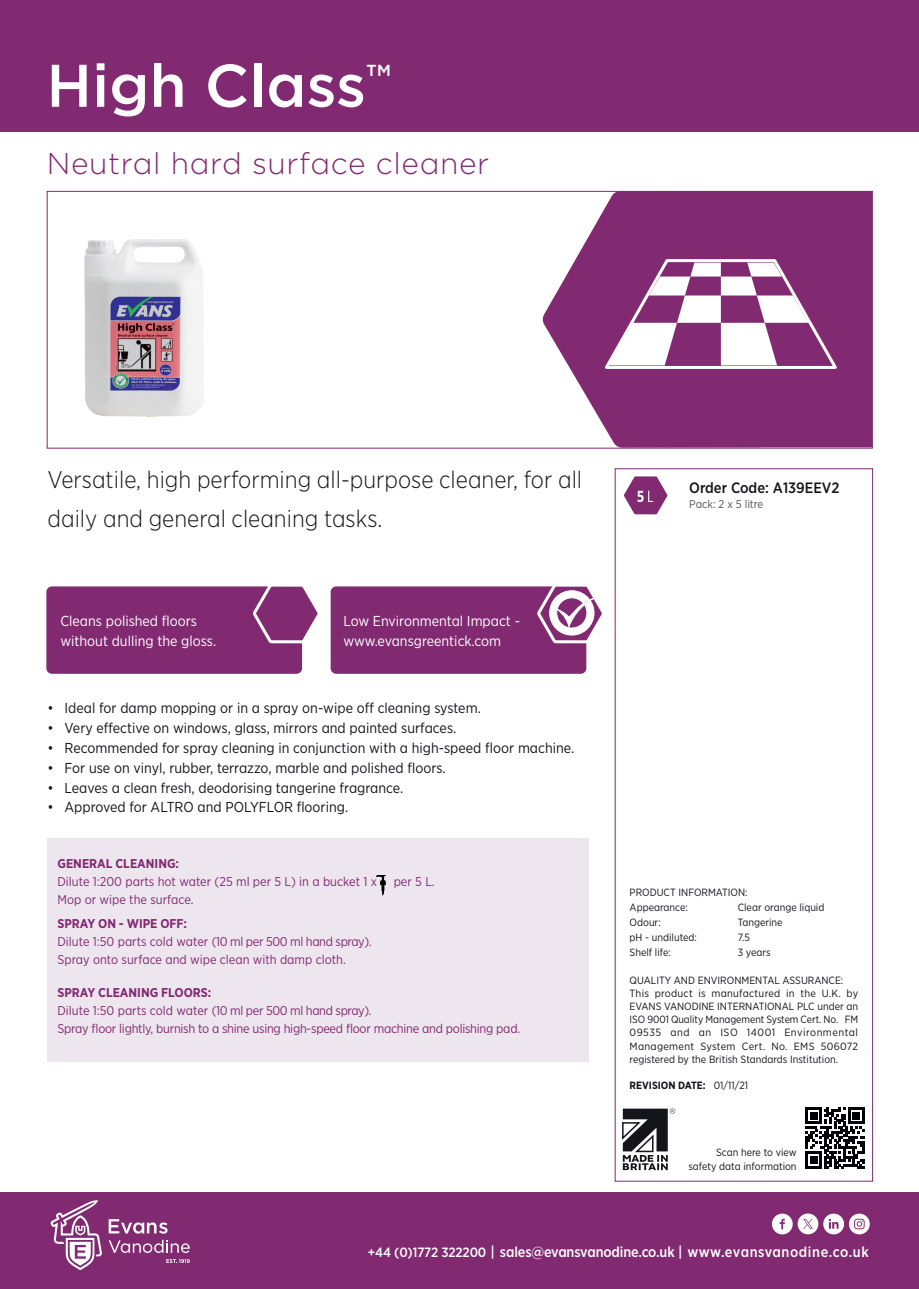
<style>
.page{position:relative;width:919px;height:1289px;background:#fff}
.page>*{position:absolute;margin:0;border:0;box-sizing:border-box;transform-origin:0 0}
.Product_Name{font:500 60px "Gotham";color:#fff}
.Product_Sub-title{font:300 30px "Gotham";letter-spacing:.02em;color:#822a71}
.Product_Description{font:300 24px/39.6px "Gotham Narrow";color:#13151b}
.t1{font:500 15px "Gotham Narrow";color:#13151b}
.t2{font:500 14.55px "Gotham Narrow";letter-spacing:-.01em;color:#fff}
.t3{font:14.4px "Gotham Narrow";color:#13151b}
.Box_Quote_Text{font:14.4px "Gotham Narrow";color:#fff}
.How_to_Use_Text{font:12.75px "Gotham Narrow";letter-spacing:-.015em;color:#822a71}
.How_to_Use_Text-2{font:700 12.75px "Gotham Narrow";color:#822a71}
.t4{font:11.25px "Gotham Narrow";color:#505256}
.Micro_Text{font:10.5px/13.2px "Gotham Narrow";color:#13151b;text-align:right}
.Micro_Text-2{font:700 10.5px "Gotham Narrow";color:#13151b}
.s1{font-weight:400}
.s2{font-size:13.5px}
</style>
<div class="page">
<svg style="left:542px;top:193px;width:328px;height:253px;fill:#822a71"></svg>
<div style="left:46px;top:586px;width:256px;height:87px;background:#822a71;border-radius:6px"></div>
<svg style="left:250px;top:586px;width:68px;height:59px"></svg>
<div style="left:330px;top:586px;width:256px;height:87px;background:#822a71;border-radius:6px"></div>
<div style="left:0;top:1191px;width:918px;height:97px;background:#822a71"></div>
<div style="left:0;top:0;width:918px;height:132px;background:#822a71"></div>
<svg style="left:51px;top:1200px;width:51px;height:70px"></svg>
<svg style="left:109px;top:1219px;width:58px;height:14px"></svg>
<svg style="left:109px;top:1239px;width:81px;height:13px"></svg>
<svg style="left:166px;top:1259px;width:24px;height:3px"></svg>
<div style="left:47px;top:191px;width:825px;height:257px;border:1px solid #822a71"></div>
<svg style="left:622px;top:1108px;width:53px;height:62px"></svg>
<svg style="left:771px;top:1213px;width:98px;height:21px"></svg>
<svg style="left:805px;top:1107px;width:59px;height:61px"></svg>
<div style="left:810px;top:1156px;width:7px;height:7px;background:#000208"></div>
<svg style="left:623px;top:476px;width:44px;height:38px"></svg>
<div style="left:48px;top:838px;width:540px;height:223px;background:#eee6ee"></div>
<img style="left:376px;top:875px;width:9px;height:20px">
<img style="left:84px;top:239px;width:120px;height:177px">
<svg style="left:534px;top:586px;width:68px;height:59px"></svg>
<svg style="left:601px;top:256px;width:239px;height:114px"></svg>
<p class="Product_Name" style="left:46px;top:46px;width:346px">High Class<sup>™</sup></p>
<p class="Product_Sub-title" style="left:47px;top:144px;width:444px">Neutral hard surface cleaner</p>
<p class="Product_Description" style="left:48px;top:459px;width:536px">Versatile, high performing all-purpose cleaner, for all daily and general cleaning tasks.</p>
<p class="Box_Quote_Text" style="left:60px;top:612px;width:138px">Cleans polished floors</p>
<p class="Box_Quote_Text" style="left:60px;top:632px;width:157px">without dulling the gloss.</p>
<p class="Box_Quote_Text" style="left:343px;top:612px;width:178px">Low Environmental Impact -</p>
<p class="Box_Quote_Text" style="left:343px;top:632px;width:159px">www.evansgreentick.com</p>
<p class="t3" style="left:48px;top:699px;width:435px">• Ideal for damp mopping or in a spray on-wipe off cleaning system.</p>
<p class="t3" style="left:48px;top:719px;width:410px">• Very effective on windows, glass, mirrors and painted surfaces.</p>
<p class="t3" style="left:48px;top:739px;width:528px">• Recommended for spray cleaning in conjunction with a high-speed floor machine.</p>
<p class="t3" style="left:48px;top:758px;width:399px">• For use on vinyl, rubber, terrazzo, marble and polished floors.</p>
<p class="t3" style="left:48px;top:778px;width:357px">• Leaves a clean fresh, deodorising tangerine fragrance.</p>
<p class="t3" style="left:48px;top:798px;width:302px">• Approved for ALTRO and POLYFLOR flooring.</p>
<p class="How_to_Use_Text-2" style="left:57px;top:855px;width:123px">GENERAL CLEANING:</p>
<p class="How_to_Use_Text" style="left:57px;top:873px;width:321px">Dilute 1:200 parts hot water (25 ml per 5 L) in a bucket 1 x</p>
<p class="How_to_Use_Text" style="left:393px;top:873px;width:43px">per 5 L.</p>
<p class="How_to_Use_Text" style="left:57px;top:891px;width:138px">Mop or wipe the surface.</p>
<p class="How_to_Use_Text-2" style="left:57px;top:915px;width:131px">SPRAY ON - WIPE OFF:</p>
<p class="How_to_Use_Text" style="left:57px;top:933px;width:316px">Dilute 1:50 parts cold water (10 ml per 500 ml hand spray).</p>
<p class="How_to_Use_Text" style="left:57px;top:951px;width:290px">Spray onto surface and wipe clean with damp cloth.</p>
<p class="How_to_Use_Text-2" style="left:57px;top:984px;width:155px">SPRAY CLEANING FLOORS:</p>
<p class="How_to_Use_Text" style="left:57px;top:1002px;width:316px">Dilute 1:50 parts cold water (10 ml per 500 ml hand spray).</p>
<p class="How_to_Use_Text" style="left:57px;top:1020px;width:464px">Spray floor lightly, burnish to a shine using high-speed floor machine and polishing pad.</p>
<p class="t1" style="left:689px;top:478px;width:152px">Order Code: A139EEV2</p>
<p class="t4" style="left:689px;top:497px;width:76px">Pack: 2 x 5 litre</p>
<p class="Micro_Text" style="left:629px;top:885px;width:120px">PRODUCT INFORMATION:</p>
<p class="Micro_Text" style="left:629px;top:900px;width:60px">Appearance:</p>
<p class="Micro_Text" style="left:737px;top:900px;width:88px">Clear orange liquid</p>
<p class="Micro_Text" style="left:629px;top:915px;width:33px">Odour:</p>
<p class="Micro_Text" style="left:737px;top:915px;width:46px">Tangerine</p>
<p class="Micro_Text" style="left:629px;top:930px;width:69px">pH - undiluted:</p>
<p class="Micro_Text" style="left:737px;top:930px;width:14px">7.5</p>
<p class="Micro_Text" style="left:629px;top:945px;width:43px">Shelf life:</p>
<p class="Micro_Text" style="left:737px;top:945px;width:34px">3 years</p>
<p class="Micro_Text" style="left:629px;top:973px;width:215px">QUALITY AND ENVIRONMENTAL ASSURANCE:</p>
<p class="Micro_Text" style="left:629px;top:986px;width:230px;text-align:justify">This product is manufactured in the U.K. by EVANS VANODINE INTERNATIONAL PLC under an ISO 9001 Quality Management System Cert. No. FM 09535 and an ISO 14001 Environmental Management System Cert. No. EMS 506072 registered by the British Standards Institution.</p>
<p class="Micro_Text-2" style="left:629px;top:1078px;width:120px">REVISION DATE: <span class="s1">01/11/21</span></p>
<p class="Micro_Text" style="left:688px;top:1145px;width:110px">Scan here to view safety data information</p>
<h3 class="t2" style="left:368px;top:1242px;width:502px"><span class="s2">+44 (0)1772 322200</span> | sales@evansvanodine.co.uk | www.evansvanodine.co.uk</h3>
</div>
